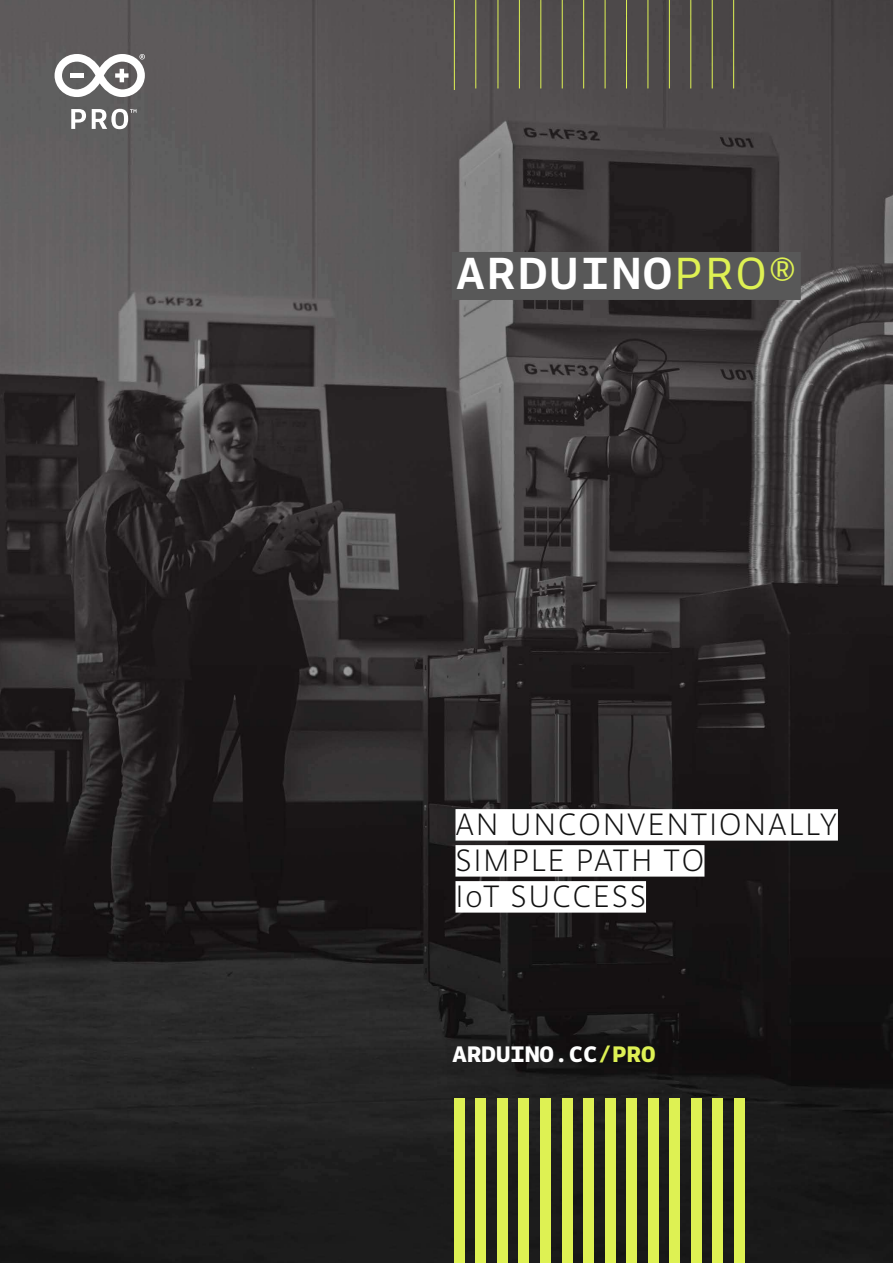
<style>
.page{position:relative;width:893px;height:1263px;background:#fff}
.page>*{position:absolute;margin:0;border:0;box-sizing:border-box;transform-origin:0 0}
.t1{font:500 48px "Tynine Sans Mono Pro";letter-spacing:.05em;color:#fff}
.t2{font:300 33px/36px "Typonine Sans Pro";letter-spacing:.05em;color:#111}
.t3{font:700 24px "Tynine Sans Mono Pro";letter-spacing:.005em;color:#fff}
.s1{font-weight:400;color:#def153}
.s2{color:#def154}
</style>
<div class="page">
<img style="left:0;top:0;width:893px;height:1263px">
<div style="left:452px;top:252px;width:349px;height:48px;background:#585858"></div>
<hr style="left:498px;top:0;width:1px;height:88px;background:#def153">
<hr style="left:519px;top:0;width:1px;height:88px;background:#def153">
<hr style="left:540px;top:0;width:1px;height:88px;background:#def153">
<hr style="left:562px;top:0;width:1px;height:88px;background:#def153">
<hr style="left:583px;top:0;width:1px;height:88px;background:#def153">
<hr style="left:605px;top:0;width:1px;height:88px;background:#def153">
<hr style="left:626px;top:0;width:1px;height:88px;background:#def153">
<hr style="left:648px;top:0;width:1px;height:88px;background:#def153">
<hr style="left:669px;top:0;width:1px;height:88px;background:#def153">
<hr style="left:690px;top:0;width:1px;height:88px;background:#def153">
<hr style="left:712px;top:0;width:1px;height:88px;background:#def153">
<hr style="left:733px;top:0;width:1px;height:88px;background:#def153">
<hr style="left:454px;top:0;width:1px;height:90px;background:#def153">
<hr style="left:475px;top:0;width:1px;height:88px;background:#def153">
<div style="left:669px;top:1098px;width:11px;height:165px;background:#def153"></div>
<div style="left:454px;top:1098px;width:11px;height:165px;background:#def153"></div>
<div style="left:540px;top:1098px;width:11px;height:165px;background:#def153"></div>
<div style="left:562px;top:1098px;width:10px;height:165px;background:#def153"></div>
<div style="left:626px;top:1098px;width:11px;height:165px;background:#def153"></div>
<div style="left:648px;top:1098px;width:11px;height:165px;background:#def153"></div>
<div style="left:691px;top:1098px;width:11px;height:165px;background:#def153"></div>
<div style="left:712px;top:1098px;width:11px;height:165px;background:#def153"></div>
<div style="left:734px;top:1098px;width:11px;height:165px;background:#def153"></div>
<div style="left:605px;top:1098px;width:10px;height:165px;background:#def153"></div>
<div style="left:583px;top:1098px;width:11px;height:165px;background:#def153"></div>
<div style="left:519px;top:1098px;width:10px;height:165px;background:#def153"></div>
<div style="left:497px;top:1098px;width:11px;height:165px;background:#def153"></div>
<div style="left:475px;top:1098px;width:11px;height:165px;background:#def153"></div>
<svg style="left:55px;top:54px;width:90px;height:43px"></svg>
<svg style="left:71px;top:109px;width:15px;height:20px"></svg>
<svg style="left:92px;top:109px;width:44px;height:20px"></svg>
<div style="left:455px;top:809px;width:383px;height:32px;background:#fff"></div>
<div style="left:455px;top:845px;width:249px;height:32px;background:#fff"></div>
<div style="left:455px;top:881px;width:191px;height:32px;background:#fff"></div>
<h1 class="t1" style="left:456px;top:254px;width:342px">ARDUINO<span class="s1">PRO®</span></h1>
<p class="t2" style="left:455px;top:809px;width:383px">AN UNCONVENTIONALLY<br>SIMPLE PATH TO<br>IoT SUCCESS</p>
<p class="t3" style="left:452px;top:1040px;width:205px">ARDUINO.CC<span class="s2">/PRO</span></p>
</div>
